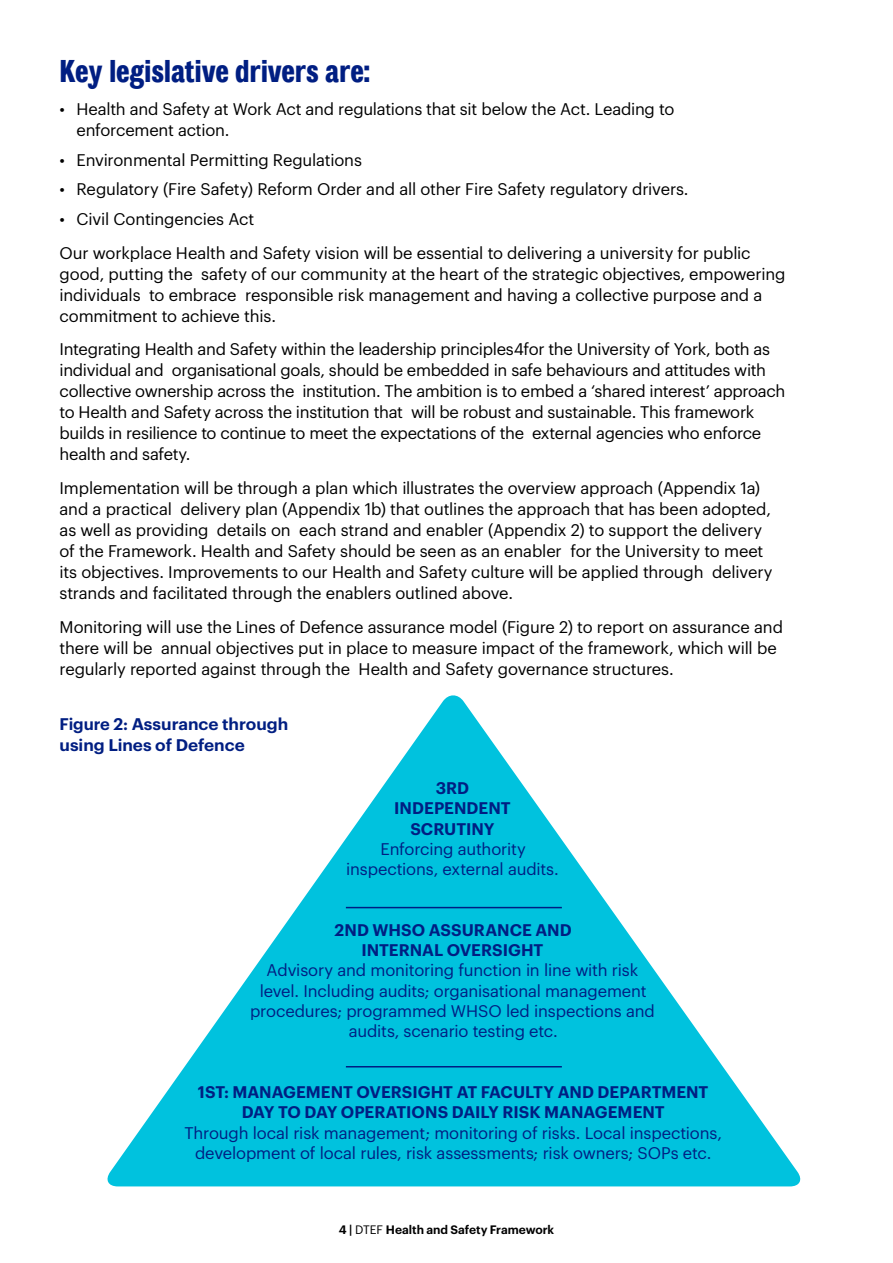
<style>
.page{position:relative;width:893px;height:1263px;background:#fff}
.page>*{position:absolute;margin:0;border:0;box-sizing:border-box;transform-origin:0 0}
.New_H2{font:600 condensed 31.5px "York Grot";letter-spacing:-.01em;color:#001e82}
.New_body{font:16.5px/21px "Graphik";letter-spacing:-.015em;color:#000}
.figure_text_blue{font:16.5px/20.2px "Graphik";letter-spacing:-.01em;color:#001e82;text-align:center}
.New_bullet{font:16.5px/21px "Graphik";letter-spacing:-.01em;color:#000}
.figure_text_blue-2{font:600 16.5px/20.2px "Graphik";color:#001e82;text-align:center}
.Figure_number{font:600 16.5px/21px "Graphik";letter-spacing:-.005em;color:#001e82}
.t1{font:600 12px "Graphik";color:#000}
.s1{font-weight:400}
</style>
<div class="page">
<svg style="left:107px;top:695px;width:694px;height:491px;fill:#00c2de"></svg>
<hr style="left:346px;top:907px;width:216px;height:1px;background:#001e82">
<hr style="left:346px;top:1066px;width:216px;height:1px;background:#001e82">
<h2 class="New_H2" style="left:60px;top:53px;width:312px">Key legislative drivers are:</h2>
<p class="New_bullet" style="left:77px;top:97px;width:599px;text-indent:-17px">• Health and Safety at Work Act and regulations that sit below the Act. Leading to enforcement action.</p>
<p class="New_bullet" style="left:60px;top:148px;width:304px">• Environmental Permitting Regulations</p>
<p class="New_bullet" style="left:60px;top:178px;width:631px">• Regulatory (Fire Safety) Reform Order and all other Fire Safety regulatory drivers.</p>
<p class="New_bullet" style="left:60px;top:207px;width:196px">• Civil Contingencies Act</p>
<p class="New_body" style="left:60px;top:241px;width:727px">Our workplace Health and Safety vision will be essential to delivering a university for public good, putting the safety of our community at the heart of the strategic objectives, empowering individuals to embrace responsible risk management and having a collective purpose and a commitment to achieve this.</p>
<p class="New_body" style="left:60px;top:338px;width:727px">Integrating Health and Safety within the leadership principles4for the University of York, both as individual and organisational goals, should be embedded in safe behaviours and attitudes with collective ownership across the institution. The ambition is to embed a ‘shared interest’ approach to Health and Safety across the institution that will be robust and sustainable. This framework builds in resilience to continue to meet the expectations of the external agencies who enforce health and safety.</p>
<p class="New_body" style="left:60px;top:476px;width:714px">Implementation will be through a plan which illustrates the overview approach (Appendix 1a) and a practical delivery plan (Appendix 1b) that outlines the approach that has been adopted, as well as providing details on each strand and enabler (Appendix 2) to support the delivery of the Framework. Health and Safety should be seen as an enabler for the University to meet its objectives. Improvements to our Health and Safety culture will be applied through delivery strands and facilitated through the enablers outlined above.</p>
<p class="New_body" style="left:60px;top:615px;width:725px">Monitoring will use the Lines of Defence assurance model (Figure 2) to report on assurance and there will be annual objectives put in place to measure impact of the framework, which will be regularly reported against through the Health and Safety governance structures.</p>
<p class="Figure_number" style="left:60px;top:712px;width:230px">Figure 2: Assurance through using Lines of Defence</p>
<p class="figure_text_blue-2" style="left:394px;top:777px;width:118px">3RD<br>INDEPENDENT<br>SCRUTINY</p>
<p class="figure_text_blue" style="left:381px;top:837px;width:147px">Enforcing authority</p>
<p class="figure_text_blue" style="left:346px;top:858px;width:214px">inspections, external audits.</p>
<p class="figure_text_blue-2" style="left:335px;top:918px;width:239px">2ND WHSO ASSURANCE AND<br>INTERNAL OVERSIGHT</p>
<p class="figure_text_blue" style="left:250px;top:959px;width:406px">Advisory and monitoring function in line with risk level. Including audits; organisational management procedures; programmed WHSO led inspections and audits, scenario testing etc.</p>
<p class="figure_text_blue-2" style="left:198px;top:1080px;width:512px">1ST: MANAGEMENT OVERSIGHT AT FACULTY AND DEPARTMENT<br>DAY TO DAY OPERATIONS DAILY RISK MANAGEMENT</p>
<p class="figure_text_blue" style="left:184px;top:1121px;width:539px">Through local risk management; monitoring of risks. Local inspections, development of local rules, risk assessments; risk owners; SOPs etc.</p>
<p class="t1" style="left:339px;top:1221px;width:217px">4 | <span class="s1">DTEF</span> Health and Safety Framework</p>
</div>
